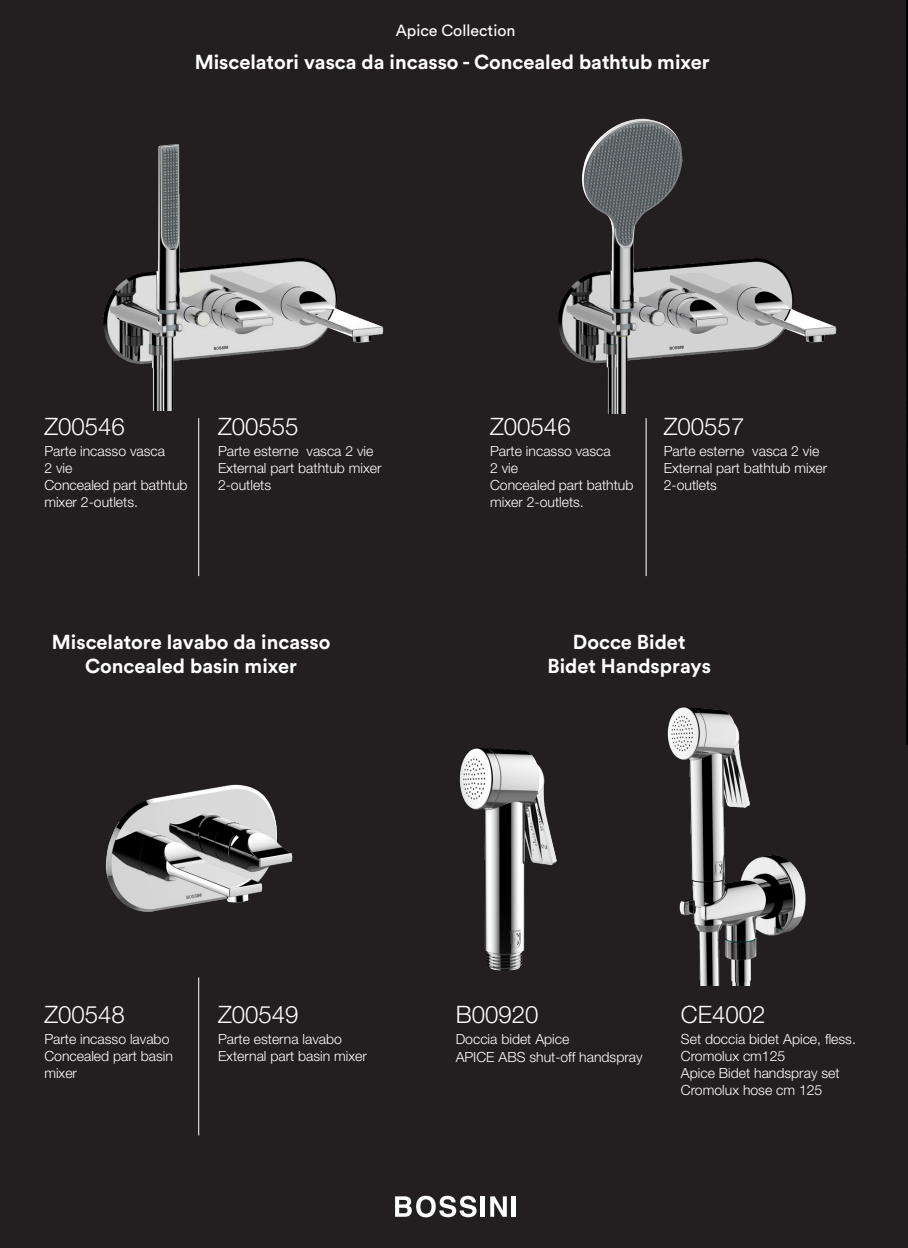
<style>
.page{position:relative;width:908px;height:1248px;background:#fff}
.page>*{position:absolute;margin:0;border:0;box-sizing:border-box;transform-origin:0 0}
.t1{font:300 24px "Helvetica Neue LT Pro";color:#fff}
.t2{font:700 20px/24px "Circular Std";color:#fff;text-align:center}
.t3{font:16px "Circular Std";color:#fff}
.t4{font:300 14px/16.8px "Helvetica Neue LT Pro";color:#fff}
</style>
<div class="page">
<div style="left:0;top:0;width:907px;height:1247px;background:#231f20"></div>
<img style="left:105px;top:784px;width:188px;height:128px">
<img style="left:103px;top:144px;width:281px;height:267px">
<img style="left:558px;top:118px;width:279px;height:295px">
<img style="left:459px;top:748px;width:98px;height:223px">
<hr style="left:198px;top:418px;width:1px;height:158px;background:#fff">
<hr style="left:645px;top:418px;width:1px;height:158px;background:#fff">
<hr style="left:198px;top:977px;width:1px;height:158px;background:#fff">
<img style="left:667px;top:707px;width:139px;height:278px">
<img style="left:906px;top:0;width:1px;height:744px">
<svg style="left:395px;top:1195px;width:81px;height:22px"></svg>
<hr style="left:480px;top:1196px;width:4px;height:20px;background:#fff">
<svg style="left:490px;top:1196px;width:16px;height:20px"></svg>
<div style="left:511px;top:1196px;width:5px;height:20px;background:#fff"></div>
<p class="t3" style="left:395px;top:21px;width:121px">Apice Collection</p>
<h2 class="t2" style="left:194px;top:49px;width:516px">Miscelatori vasca da incasso - Concealed bathtub mixer</h2>
<h1 class="t1" style="left:44px;top:412px;width:82px">Z00546</h1>
<p class="t4" style="left:44px;top:442px;width:145px">Parte incasso vasca<br>2 vie<br>Concealed part bathtub mixer 2-outlets.</p>
<h1 class="t1" style="left:218px;top:412px;width:82px">Z00555</h1>
<p class="t4" style="left:218px;top:442px;width:165px">Parte esterne vasca 2 vie<br>External part bathtub mixer<br>2-outlets</p>
<h1 class="t1" style="left:490px;top:412px;width:82px">Z00546</h1>
<p class="t4" style="left:490px;top:442px;width:145px">Parte incasso vasca<br>2 vie<br>Concealed part bathtub mixer 2-outlets.</p>
<h1 class="t1" style="left:663px;top:412px;width:82px">Z00557</h1>
<p class="t4" style="left:663px;top:442px;width:165px">Parte esterne vasca 2 vie<br>External part bathtub mixer<br>2-outlets</p>
<h2 class="t2" style="left:52px;top:629px;width:280px">Miscelatore lavabo da incasso<br>Concealed basin mixer</h2>
<h2 class="t2" style="left:547px;top:629px;width:165px">Docce Bidet<br>Bidet Handsprays</h2>
<h1 class="t1" style="left:44px;top:999px;width:82px">Z00548</h1>
<p class="t4" style="left:44px;top:1030px;width:130px">Parte incasso lavabo<br>Concealed part basin mixer</p>
<h1 class="t1" style="left:218px;top:999px;width:82px">Z00549</h1>
<p class="t4" style="left:218px;top:1030px;width:150px">Parte esterna lavabo<br>External part basin mixer</p>
<h1 class="t1" style="left:455px;top:999px;width:84px">B00920</h1>
<p class="t4" style="left:455px;top:1030px;width:188px;line-height:17.6px">Doccia bidet Apice<br>APICE ABS shut-off handspray</p>
<h1 class="t1" style="left:680px;top:999px;width:86px">CE4002</h1>
<p class="t4" style="left:680px;top:1030px;width:176px">Set doccia bidet Apice, fless.<br>Cromolux cm125<br>Apice Bidet handspray set<br>Cromolux hose cm 125</p>
</div>
